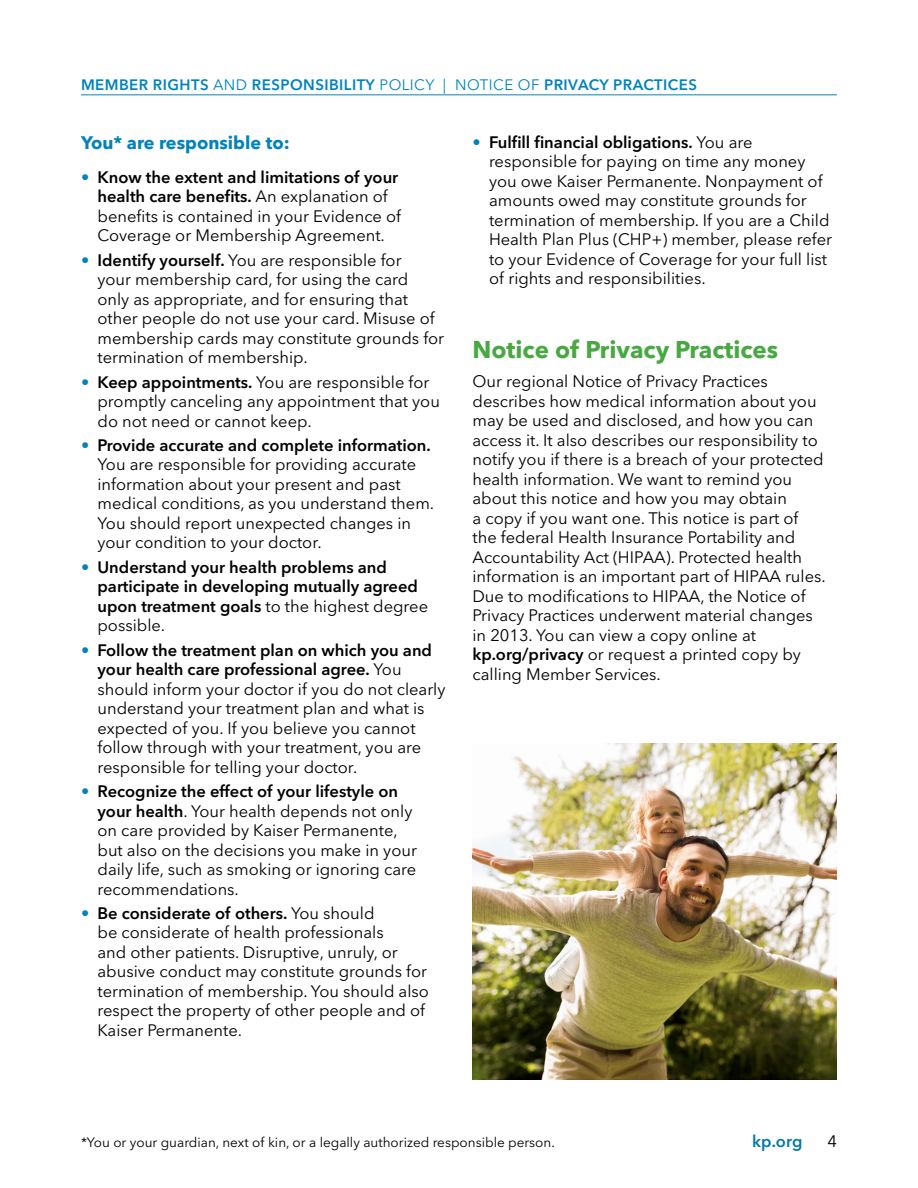
<style>
.page{position:relative;width:918px;height:1188px;background:#fff}
.page>*{position:absolute;margin:0;border:0;box-sizing:border-box;transform-origin:0 0}
.bullet_type{font:700 24px "Avenir Next LT Pro";color:#48a842}
.subhead{font:700 18px "Avenir Next LT Pro";color:#0083bb}
.regular_body_type{font:16.5px/19.5px "Avenir Next LT Pro";color:#000}
.t1{font:600 16.5px/19.5px "Avenir Next LT Pro";color:#000}
.t2{font:600 16.5px "Avenir Next LT Pro";color:#0078a9}
.TOC_bold_type{font:600 15px "Avenir Next LT Pro";letter-spacing:.03em;color:#0083bb}
.regular_body_type-2{font:13.5px "Avenir Next LT Pro";color:#000}
.s1{font-weight:400}
.s2{color:#0083bb}
.s3{font-weight:600}
.s4{font-weight:400;color:#0083bb}
</style>
<div class="page">
<hr style="left:81px;top:94px;width:756px;height:1px;background:#0083bb">
<img style="left:472px;top:744px;width:365px;height:336px">
<p class="TOC_bold_type" style="left:81px;top:76px;width:618px">MEMBER RIGHTS <span class="s1">AND</span> RESPONSIBILITY <span class="s1">POLICY | NOTICE OF</span> PRIVACY PRACTICES</p>
<p class="subhead" style="left:81px;top:131px;width:210px">You* are responsible to:</p>
<p class="regular_body_type" style="left:98px;top:167px;width:305px;text-indent:-16px"><span class="s2">•</span> <span class="s3">Know the extent and limitations of your health care benefits.</span> An explanation of benefits is contained in your Evidence of Coverage or Membership Agreement.</p>
<p class="regular_body_type" style="left:98px;top:250px;width:348px;text-indent:-16px"><span class="s2">•</span> <span class="s3">Identify yourself.</span> You are responsible for<br>your membership card, for using the card only as appropriate, and for ensuring that other people do not use your card. Misuse of membership cards may constitute grounds for termination of membership.</p>
<p class="regular_body_type" style="left:98px;top:372px;width:344px;text-indent:-16px"><span class="s2">•</span> <span class="s3">Keep appointments.</span> You are responsible for promptly canceling any appointment that you do not need or cannot keep.</p>
<p class="regular_body_type" style="left:98px;top:435px;width:338px;text-indent:-16px"><span class="s2">•</span> <span class="s3">Provide accurate and complete information.<br></span>You are responsible for providing accurate information about your present and past medical conditions, as you understand them.<br>You should report unexpected changes in your condition to your doctor.</p>
<p class="t1" style="left:98px;top:557px;width:332px;text-indent:-16px"><span class="s4">•</span> Understand your health problems and participate in developing mutually agreed upon treatment goals <span class="s1">to the highest degree possible.</span></p>
<p class="regular_body_type" style="left:98px;top:640px;width:349px;text-indent:-16px"><span class="s2">•</span> <span class="s3">Follow the treatment plan on which you and your health care professional agree.</span> You should inform your doctor if you do not clearly understand your treatment plan and what is expected of you. If you believe you cannot follow through with your treatment, you are responsible for telling your doctor.</p>
<p class="regular_body_type" style="left:98px;top:782px;width:321px;text-indent:-16px"><span class="s2">•</span> <span class="s3">Recognize the effect of your lifestyle on your health</span>. Your health depends not only on care provided by Kaiser Permanente, but also on the decisions you make in your daily life, such as smoking or ignoring care recommendations.</p>
<p class="regular_body_type" style="left:98px;top:903px;width:333px;text-indent:-16px"><span class="s2">•</span> <span class="s3">Be considerate of others.</span> You should<br>be considerate of health professionals<br>and other patients. Disruptive, unruly, or abusive conduct may constitute grounds for termination of membership. You should also respect the property of other people and of Kaiser Permanente.</p>
<p class="regular_body_type" style="left:489px;top:132px;width:345px;text-indent:-16px"><span class="s2">•</span> <span class="s3">Fulfill financial obligations.</span> You are responsible for paying on time any money you owe Kaiser Permanente. Nonpayment of amounts owed may constitute grounds for termination of membership. If you are a Child Health Plan Plus (CHP+) member, please refer to your Evidence of Coverage for your full list of rights and responsibilities.</p>
<p class="bullet_type" style="left:472px;top:335px;width:307px">Notice of Privacy Practices</p>
<p class="regular_body_type" style="left:472px;top:372px;width:355px">Our regional Notice of Privacy Practices describes how medical information about you may be used and disclosed, and how you can access it. It also describes our responsibility to notify you if there is a breach of your protected health information. We want to remind you about this notice and how you may obtain<br>a copy if you want one. This notice is part of the federal Health Insurance Portability and Accountability Act (HIPAA). Protected health information is an important part of HIPAA rules.<br>Due to modifications to HIPAA, the Notice of Privacy Practices underwent material changes in 2013. You can view a copy online at <span class="s3">kp.org/privacy</span> or request a printed copy by calling Member Services.</p>
<p class="regular_body_type-2" style="left:81px;top:1134px;width:475px">*You or your guardian, next of kin, or a legally authorized responsible person.</p>
<p class="t2" style="left:752px;top:1131px;width:52px">kp.org</p>
<p class="regular_body_type" style="left:827px;top:1131px;width:11px">4</p>
</div>
